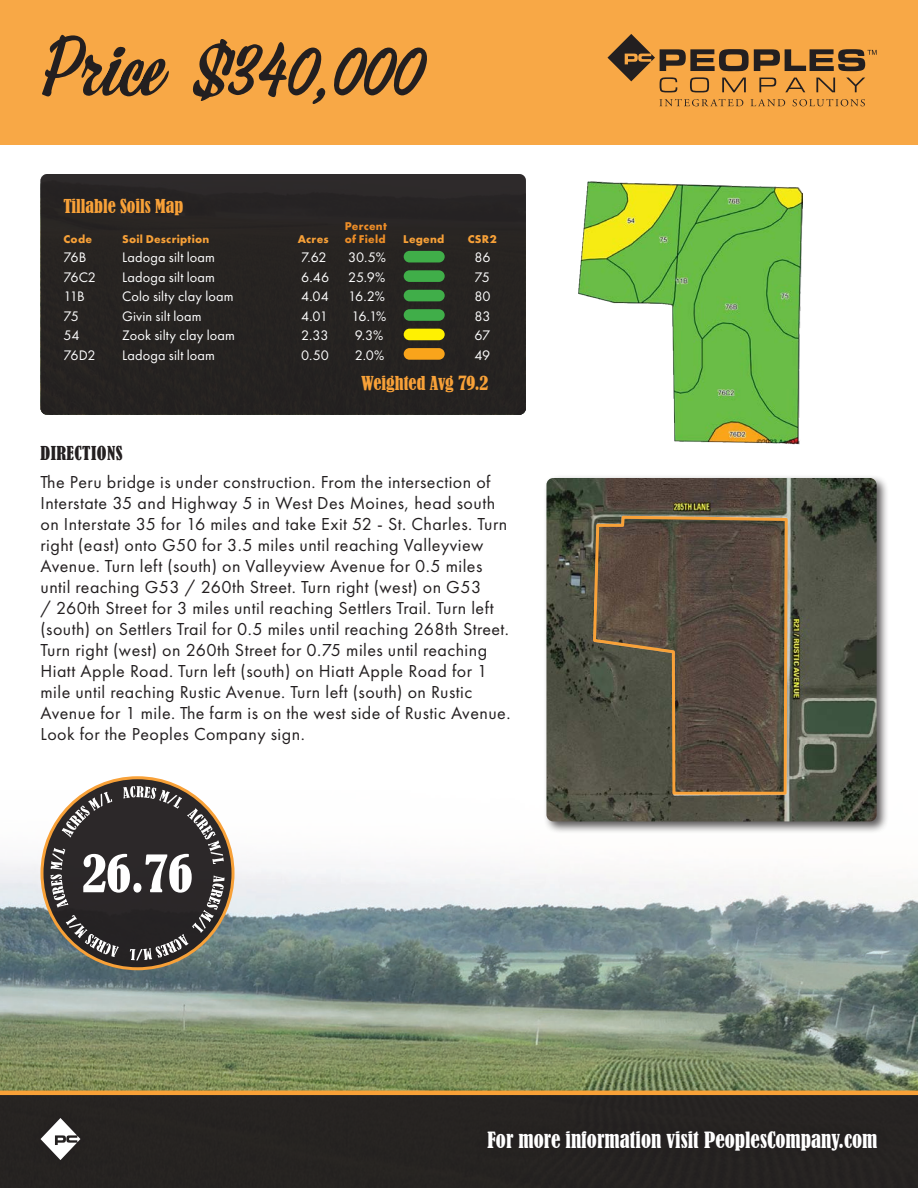
<style>
.page{position:relative;width:918px;height:1188px;background:#fff}
.page>*{position:absolute;margin:0;border:0;box-sizing:border-box;transform-origin:0 0}
.t1{font:condensed 21px "Bernard";color:#fff}
.t2{font:18px/21px "Futura PT";letter-spacing:.025em;color:#231f20}
.t3{font:condensed 18px "Bernard";color:#f8a138}
.t4{font:condensed 18px "Bernard";letter-spacing:.025em;color:#231f20}
.t5{font:14.25px "Futura PT";letter-spacing:.01em;color:#fff}
.t6{font:700 11.7px "Futura PT";letter-spacing:.02em;color:#f8a138}
.t7{font:700 11.7px "Futura PT";letter-spacing:.02em;color:#ee8e28}
</style>
<div class="page">
<img style="left:0;top:784px;width:918px;height:307px">
<div style="left:0;top:0;width:918px;height:145px;background:#f8a846"></div>
<div style="left:0;top:1093px;width:918px;height:95px;background:#231f20"></div>
<hr style="left:0;top:1091px;width:918px;height:4px;background:#f8a138">
<svg style="left:42px;top:35px;width:385px;height:69px"></svg>
<div style="left:40px;top:174px;width:486px;height:241px;background:#231f20;border-radius:7px"></div>
<div style="left:404px;top:251px;width:41px;height:11px;background:#40ae49;border-radius:6px"></div>
<div style="left:404px;top:270px;width:41px;height:12px;background:#40ae49;border-radius:6px"></div>
<div style="left:404px;top:290px;width:41px;height:11px;background:#40ae49;border-radius:6px"></div>
<div style="left:404px;top:309px;width:41px;height:12px;background:#40ae49;border-radius:6px"></div>
<div style="left:404px;top:329px;width:41px;height:11px;background:#fff101;border-radius:6px"></div>
<div style="left:404px;top:348px;width:41px;height:12px;background:#f9a41b;border-radius:6px"></div>
<svg style="left:41px;top:1118px;width:39px;height:42px"></svg>
<svg style="left:607px;top:34px;width:270px;height:58px"></svg>
<svg style="left:659px;top:99px;width:84px;height:7px"></svg>
<svg style="left:751px;top:99px;width:34px;height:7px"></svg>
<svg style="left:793px;top:99px;width:72px;height:7px"></svg>
<div style="left:543px;top:475px;width:347px;height:360px;background:#231f20;opacity:.75"></div>
<img style="left:546px;top:478px;width:331px;height:343px">
<svg style="left:591px;top:514px;width:198px;height:282px;background:#5e5242"></svg>
<img style="left:579px;top:181px;width:223px;height:263px">
<svg style="left:41px;top:777px;width:193px;height:192px;background:#73522d"></svg>
<svg style="left:50px;top:786px;width:175px;height:174px;background:#595654"></svg>
<p class="t3" style="left:63px;top:196px;width:121px">Tillable Soils Map</p>
<p class="t7" style="left:345px;top:218px;width:44px">Percent</p>
<p class="t6" style="left:63px;top:231px;width:30px">Code</p>
<p class="t6" style="left:122px;top:231px;width:89px">Soil Description</p>
<p class="t6" style="left:298px;top:231px;width:32px">Acres</p>
<p class="t7" style="left:345px;top:231px;width:42px">of Field</p>
<p class="t6" style="left:403px;top:231px;width:43px">Legend</p>
<p class="t6" style="left:468px;top:231px;width:31px">CSR2</p>
<p class="t5" style="left:63px;top:249px;width:24px">76B</p>
<p class="t5" style="left:122px;top:249px;width:95px">Ladoga silt loam</p>
<p class="t5" style="left:301px;top:249px;width:27px">7.62</p>
<p class="t5" style="left:348px;top:249px;width:40px">30.5%</p>
<p class="t5" style="left:474px;top:249px;width:18px">86</p>
<p class="t5" style="left:63px;top:268px;width:34px">76C2</p>
<p class="t5" style="left:122px;top:268px;width:95px">Ladoga silt loam</p>
<p class="t5" style="left:301px;top:268px;width:30px">6.46</p>
<p class="t5" style="left:348px;top:268px;width:39px">25.9%</p>
<p class="t5" style="left:474px;top:268px;width:17px">75</p>
<p class="t5" style="left:63px;top:288px;width:23px">11B</p>
<p class="t5" style="left:122px;top:288px;width:113px">Colo silty clay loam</p>
<p class="t5" style="left:301px;top:288px;width:29px">4.04</p>
<p class="t5" style="left:348px;top:288px;width:39px">16.2%</p>
<p class="t5" style="left:474px;top:288px;width:18px">80</p>
<p class="t5" style="left:63px;top:308px;width:17px">75</p>
<p class="t5" style="left:122px;top:308px;width:81px">Givin silt loam</p>
<p class="t5" style="left:301px;top:308px;width:28px">4.01</p>
<p class="t5" style="left:351px;top:308px;width:37px">16.1%</p>
<p class="t5" style="left:474px;top:308px;width:18px">83</p>
<p class="t5" style="left:63px;top:327px;width:18px">54</p>
<p class="t5" style="left:122px;top:327px;width:115px">Zook silty clay loam</p>
<p class="t5" style="left:301px;top:327px;width:29px">2.33</p>
<p class="t5" style="left:355px;top:327px;width:30px">9.3%</p>
<p class="t5" style="left:474px;top:327px;width:17px">67</p>
<p class="t5" style="left:63px;top:347px;width:34px">76D2</p>
<p class="t5" style="left:122px;top:347px;width:95px">Ladoga silt loam</p>
<p class="t5" style="left:301px;top:347px;width:29px">0.50</p>
<p class="t5" style="left:355px;top:347px;width:31px">2.0%</p>
<p class="t5" style="left:474px;top:347px;width:18px">49</p>
<p class="t3" style="left:361px;top:373px;width:129px">Weighted Avg 79.2</p>
<p class="t4" style="left:40px;top:443px;width:84px">DIRECTIONS</p>
<p class="t2" style="left:40px;top:471px;width:471px">The Peru bridge is under construction. From the intersection of Interstate 35 and Highway 5 in West Des Moines, head south on Interstate 35 for 16 miles and take Exit 52 - St. Charles. Turn right (east) onto G50 for 3.5 miles until reaching Valleyview Avenue. Turn left (south) on Valleyview Avenue for 0.5 miles until reaching G53 / 260th Street. Turn right (west) on G53<br>/ 260th Street for 3 miles until reaching Settlers Trail. Turn left (south) on Settlers Trail for 0.5 miles until reaching 268th Street.<br>Turn right (west) on 260th Street for 0.75 miles until reaching Hiatt Apple Road. Turn left (south) on Hiatt Apple Road for 1 mile until reaching Rustic Avenue. Turn left (south) on Rustic Avenue for 1 mile. The farm is on the west side of Rustic Avenue.<br>Look for the Peoples Company sign.</p>
<p class="t1" style="left:487px;top:1127px;width:392px">For more information visit PeoplesCompany.com</p>
</div>
